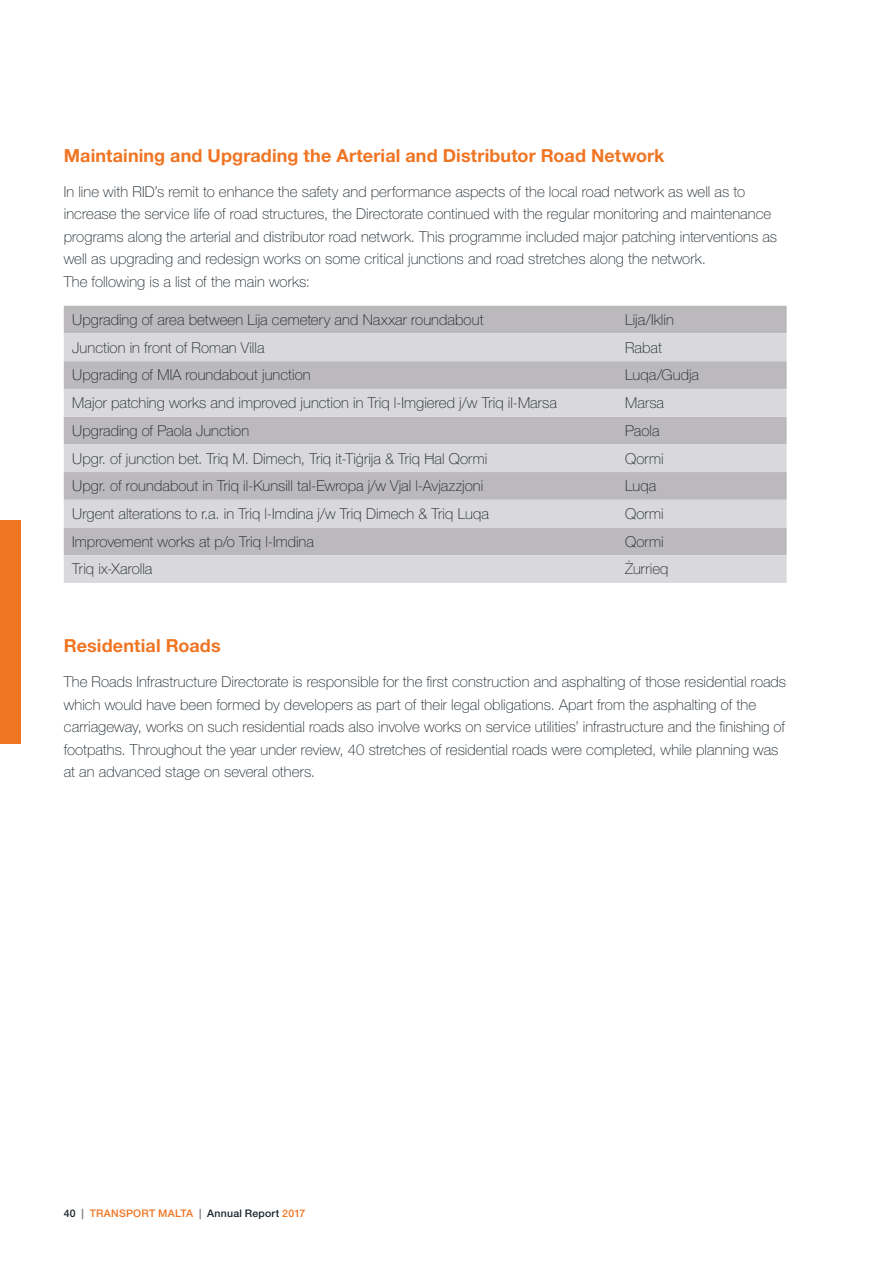
<style>
.page{position:relative;width:893px;height:1263px;background:#fff}
.page>*{position:absolute;margin:0;border:0;box-sizing:border-box;transform-origin:0 0}
.t1{font:700 18px "Helvetica Neue LT Pro";letter-spacing:.005em;color:#f07523}
.t2{font:100 15px/22.5px "Helvetica Neue LT Pro";letter-spacing:.005em;color:#19232a}
.t3{font:500 10.5px "Helvetica Neue LT Pro";letter-spacing:.02em;color:#f07523}
.s1{color:#19232a}
.s2{color:#747378}
</style>
<div class="page">
<div style="left:0;top:520px;width:21px;height:223px;background:#f07523"></div>
<div style="left:64px;top:306px;width:723px;height:27px;background:#bbb9bc"></div>
<svg style="left:64px;top:333px;width:723px;height:250px;background:#cccacd"></svg>
<p class="t1" style="left:64px;top:144px;width:602px">Maintaining and Upgrading the Arterial and Distributor Road Network</p>
<p class="t2" style="left:64px;top:180px;width:715px">In line with RID’s remit to enhance the safety and performance aspects of the local road network as well as to increase the service life of road structures, the Directorate continued with the regular monitoring and maintenance programs along the arterial and distributor road network. This programme included major patching interventions as well as upgrading and redesign works on some critical junctions and road stretches along the network.<br>The following is a list of the main works:</p>
<p class="t2" style="left:72px;top:308px;width:413px">Upgrading of area between Lija cemetery and Naxxar roundabout</p>
<p class="t2" style="left:625px;top:308px;width:50px">Lija/Iklin</p>
<p class="t2" style="left:72px;top:336px;width:194px">Junction in front of Roman Villa</p>
<p class="t2" style="left:625px;top:336px;width:38px">Rabat</p>
<p class="t2" style="left:72px;top:364px;width:240px">Upgrading of MIA roundabout junction</p>
<p class="t2" style="left:625px;top:364px;width:76px">Luqa/Gudja</p>
<p class="t2" style="left:72px;top:391px;width:486px">Major patching works and improved junction in Triq l-Imgiered j/w Triq il-Marsa</p>
<p class="t2" style="left:625px;top:391px;width:41px">Marsa</p>
<p class="t2" style="left:72px;top:419px;width:178px">Upgrading of Paola Junction</p>
<p class="t2" style="left:625px;top:419px;width:36px">Paola</p>
<p class="t2" style="left:72px;top:447px;width:416px">Upgr. of junction bet. Triq M. Dimech, Triq it-Tiġrija &amp; Triq Ħal Qormi</p>
<p class="t2" style="left:625px;top:447px;width:40px">Qormi</p>
<p class="t2" style="left:72px;top:475px;width:412px">Upgr. of roundabout in Triq il-Kunsill tal-Ewropa j/w Vjal l-Avjazzjoni</p>
<p class="t2" style="left:625px;top:475px;width:33px">Luqa</p>
<p class="t2" style="left:72px;top:502px;width:418px">Urgent alterations to r.a. in Triq l-Imdina j/w Triq Dimech &amp; Triq Luqa</p>
<p class="t2" style="left:625px;top:502px;width:40px">Qormi</p>
<p class="t2" style="left:72px;top:530px;width:243px">Improvement works at p/o Triq l-Imdina</p>
<p class="t2" style="left:625px;top:530px;width:40px">Qormi</p>
<p class="t2" style="left:72px;top:558px;width:82px">Triq ix-Xarolla</p>
<p class="t2" style="left:625px;top:558px;width:45px">Żurrieq</p>
<p class="t1" style="left:64px;top:634px;width:159px">Residential Roads</p>
<p class="t2" style="left:64px;top:671px;width:724px">The Roads Infrastructure Directorate is responsible for the first construction and asphalting of those residential roads which would have been formed by developers as part of their legal obligations. Apart from the asphalting of the carriageway, works on such residential roads also involve works on service utilities’ infrastructure and the finishing of footpaths. Throughout the year under review, 40 stretches of residential roads were completed, while planning was at an advanced stage on several others.</p>
<p class="t3" style="left:64px;top:1207px;width:243px"><span class="s1">40</span> <span class="s2">|</span> TRANSPORT MALTA <span class="s2">|</span> <span class="s1">ANNUAL REPORT</span> 2017</p>
</div>
